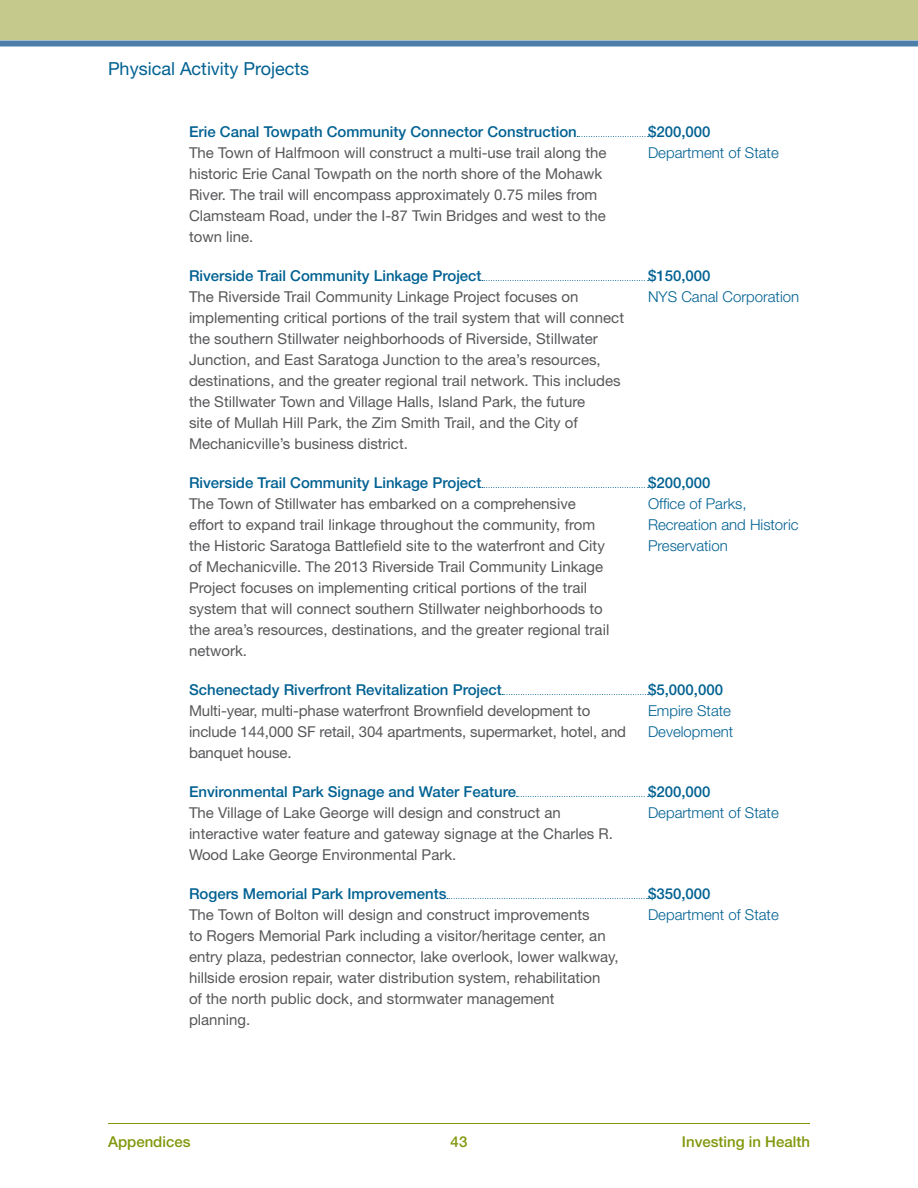
<style>
.page{position:relative;width:918px;height:1188px;background:#fff}
.page>*{position:absolute;margin:0;border:0;box-sizing:border-box;transform-origin:0 0}
.Header_Sub_Appendice{font:18px "Helvetica Neue LT";color:#006192}
.Body{font:15px/21px "Helvetica Neue LT";color:#57585a}
.Body_Header{font:500 15px "Helvetica Neue LT";color:#006192}
.Grant_Name{font:300 15px/21px "Helvetica Neue LT";color:#006192}
.Page_Number{font:500 15px "Helvetica Neue LT";color:#81980d}
</style>
<div class="page">
<div style="left:0;top:0;width:918px;height:40px;background:#c5ca8c"></div>
<hr style="left:108px;top:1123px;width:702px;height:1px;background:#81980d">
<div style="left:0;top:40px;width:918px;height:6px;background:#4d7ea7"></div>
<svg style="left:577px;top:136px;width:72px;height:1px"></svg>
<svg style="left:482px;top:280px;width:167px;height:1px"></svg>
<svg style="left:482px;top:487px;width:167px;height:1px"></svg>
<svg style="left:502px;top:694px;width:147px;height:1px"></svg>
<svg style="left:516px;top:796px;width:133px;height:1px"></svg>
<svg style="left:447px;top:898px;width:202px;height:1px"></svg>
<p class="Header_Sub_Appendice" style="left:108px;top:58px;width:203px">Physical Activity Projects</p>
<p class="Body_Header" style="left:189px;top:122px;width:389px">Erie Canal Towpath Community Connector Construction</p>
<p class="Body_Header" style="left:648px;top:122px;width:64px">$200,000</p>
<p class="Body" style="left:189px;top:141px;width:419px">The Town of Halfmoon will construct a multi-use trail along the historic Erie Canal Towpath on the north shore of the Mohawk River. The trail will encompass approximately 0.75 miles from Clamsteam Road, under the I-87 Twin Bridges and west to the town line.</p>
<p class="Grant_Name" style="left:648px;top:141px;width:132px">Department of State</p>
<p class="Body_Header" style="left:189px;top:266px;width:294px">Riverside Trail Community Linkage Project</p>
<p class="Body_Header" style="left:648px;top:266px;width:64px">$150,000</p>
<p class="Body" style="left:189px;top:285px;width:437px">The Riverside Trail Community Linkage Project focuses on implementing critical portions of the trail system that will connect the southern Stillwater neighborhoods of Riverside, Stillwater Junction, and East Saratoga Junction to the area’s resources, destinations, and the greater regional trail network. This includes the Stillwater Town and Village Halls, Island Park, the future<br>site of Mullah Hill Park, the Zim Smith Trail, and the City of Mechanicville’s business district.</p>
<p class="Grant_Name" style="left:648px;top:285px;width:153px">NYS Canal Corporation</p>
<p class="Body_Header" style="left:189px;top:473px;width:294px">Riverside Trail Community Linkage Project</p>
<p class="Body_Header" style="left:648px;top:473px;width:64px">$200,000</p>
<p class="Body" style="left:189px;top:492px;width:422px">The Town of Stillwater has embarked on a comprehensive effort to expand trail linkage throughout the community, from the Historic Saratoga Battlefield site to the waterfront and City of Mechanicville. The 2013 Riverside Trail Community Linkage Project focuses on implementing critical portions of the trail system that will connect southern Stillwater neighborhoods to the area’s resources, destinations, and the greater regional trail network.</p>
<p class="Grant_Name" style="left:648px;top:492px;width:152px">Office of Parks,<br>Recreation and Historic<br>Preservation</p>
<p class="Body_Header" style="left:189px;top:680px;width:314px">Schenectady Riverfront Revitalization Project</p>
<p class="Body_Header" style="left:648px;top:680px;width:77px">$5,000,000</p>
<p class="Body" style="left:189px;top:699px;width:439px">Multi-year, multi-phase waterfront Brownfield development to include 144,000 SF retail, 304 apartments, supermarket, hotel, and banquet house.</p>
<p class="Grant_Name" style="left:648px;top:699px;width:87px">Empire State<br>Development</p>
<p class="Body_Header" style="left:189px;top:782px;width:329px">Environmental Park Signage and Water Feature</p>
<p class="Body_Header" style="left:648px;top:782px;width:64px">$200,000</p>
<p class="Body" style="left:189px;top:801px;width:425px">The Village of Lake George will design and construct an interactive water feature and gateway signage at the Charles R.<br>Wood Lake George Environmental Park.</p>
<p class="Grant_Name" style="left:648px;top:801px;width:132px">Department of State</p>
<p class="Body_Header" style="left:189px;top:884px;width:259px">Rogers Memorial Park Improvements</p>
<p class="Body_Header" style="left:648px;top:884px;width:64px">$350,000</p>
<p class="Body" style="left:189px;top:903px;width:431px">The Town of Bolton will design and construct improvements<br>to Rogers Memorial Park including a visitor/heritage center, an entry plaza, pedestrian connector, lake overlook, lower walkway, hillside erosion repair, water distribution system, rehabilitation<br>of the north public dock, and stormwater management planning.</p>
<p class="Grant_Name" style="left:648px;top:903px;width:132px">Department of State</p>
<p class="Page_Number" style="left:108px;top:1132px;width:84px">Appendices</p>
<p class="Page_Number" style="left:451px;top:1132px;width:18px">43</p>
<p class="Page_Number" style="left:682px;top:1132px;width:130px">Investing in Health</p>
</div>
